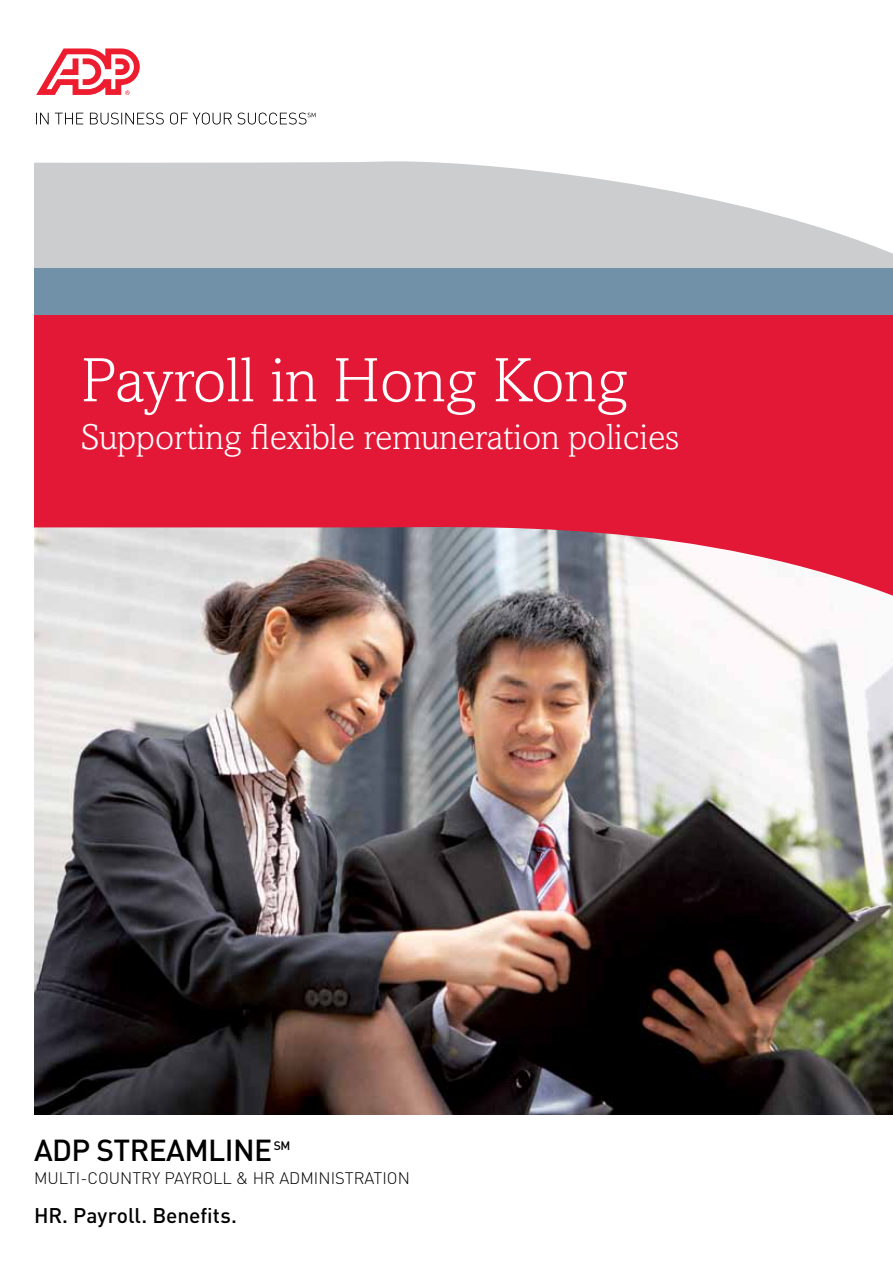
<style>
.page{position:relative;width:893px;height:1263px;background:#fff}
.page>*{position:absolute;margin:0;border:0;box-sizing:border-box;transform-origin:0 0}
.t1{font:300 63px "Amasis";color:#fff}
.t2{font:300 36px "Amasis";color:#fff}
.t3{font:500 30px "DIN";letter-spacing:-.02em;color:#000}
.t4{font:500 21px "DIN";color:#000}
.t5{font:300 16.5px "DIN";color:#000}
.t6{font:500 12.15px "DIN";color:#000}
</style>
<div class="page">
<img style="left:34px;top:597px;width:859px;height:517px">
<svg style="left:34px;top:315px;width:859px;height:282px;background:#db3b54"></svg>
<svg style="left:34px;top:161px;width:859px;height:108px;fill:#cbcdce"></svg>
<div style="left:34px;top:269px;width:859px;height:46px;background:#7191a9"></div>
<svg style="left:36px;top:113px;width:279px;height:12px"></svg>
<svg style="left:36px;top:48px;width:104px;height:47px"></svg>
<h1 class="t1" style="left:81px;top:344px;width:549px">Payroll in Hong Kong</h1>
<p class="t2" style="left:81px;top:417px;width:600px">Supporting flexible remuneration policies</p>
<p class="t3" style="left:34px;top:1131px;width:240px">ADP STREAMLINE</p>
<p class="t6" style="left:274px;top:1138px;width:18px">SM</p>
<p class="t5" style="left:34px;top:1168px;width:377px">MULTI-COUNTRY PAYROLL &amp; HR ADMINISTRATION</p>
<p class="t4" style="left:34px;top:1202px;width:204px">HR. Payroll. Benefits.</p>
</div>
